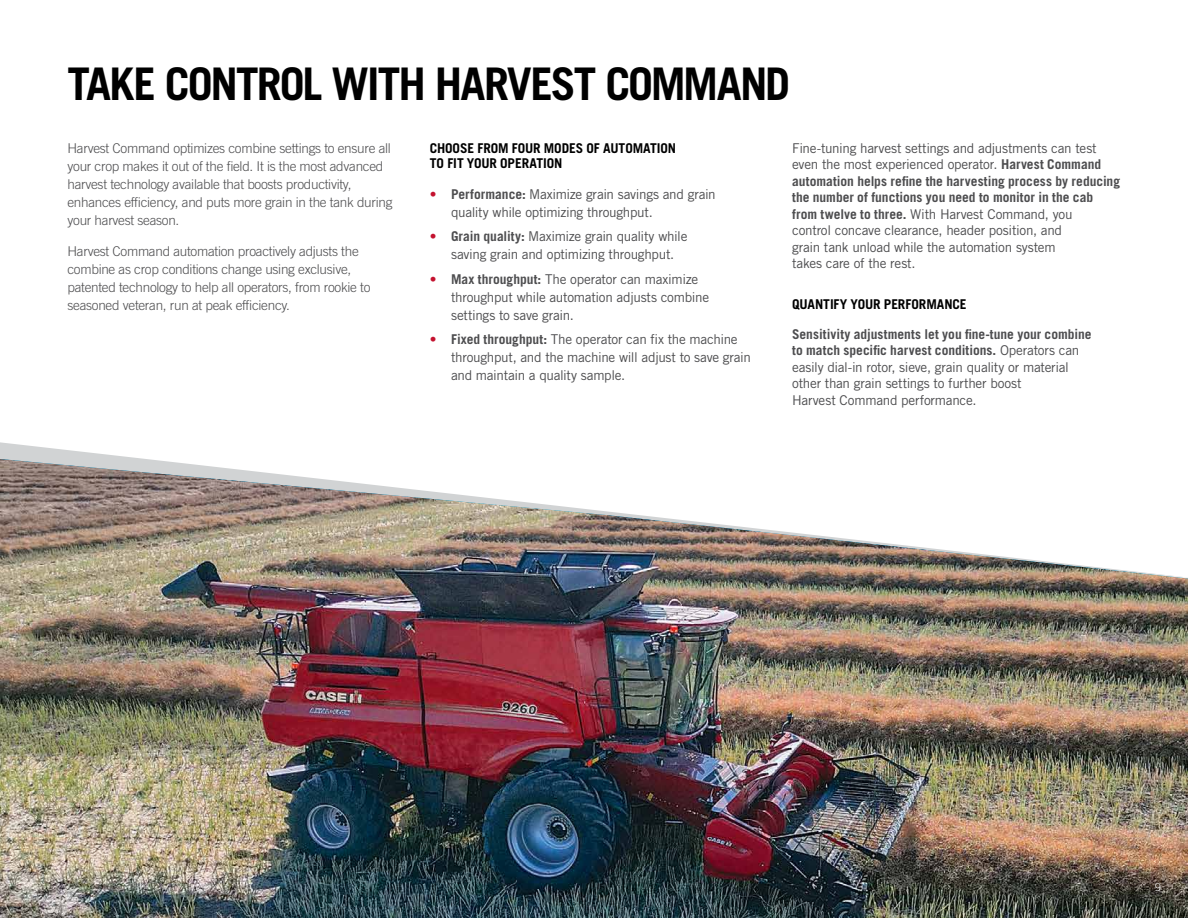
<style>
.page{position:relative;width:1188px;height:918px;background:#fff}
.page>*{position:absolute;margin:0;border:0;box-sizing:border-box;transform-origin:0 0}
.t1{font:700 45px "Trade Gothic LT Std";letter-spacing:-.045em;color:#000}
.t2{font:13.5px/16.5px "Trade Gothic LT Std";letter-spacing:-.02em;color:#4d4d4f}
.t3{font:300 13.5px/18px "Trade Gothic LT Std";letter-spacing:-.02em;color:#4d4d4f}
.t4{font:700 13.5px/15px "Trade Gothic LT Std";letter-spacing:-.01em;color:#000}
.t5{font:300 10.5px "Trade Gothic LT Std";color:#fff}
.s1{color:#c4122f}
.s2{font-weight:700}
</style>
<div class="page">
<svg style="left:0;top:442px;width:144px;height:17px"></svg>
<img style="left:0;top:459px;width:1188px;height:459px">
<h1 class="t1" style="left:68px;top:56px;width:724px">TAKE CONTROL WITH HARVEST COMMAND</h1>
<p class="t3" style="left:68px;top:139px;width:326px">Harvest Command optimizes combine settings to ensure all your crop makes it out of the field. It is the most advanced harvest technology available that boosts productivity, enhances efficiency, and puts more grain in the tank during your harvest season.</p>
<p class="t3" style="left:68px;top:242px;width:304px">Harvest Command automation proactively adjusts the combine as crop conditions change using exclusive, patented technology to help all operators, from rookie to seasoned veteran, run at peak efficiency.</p>
<p class="t4" style="left:430px;top:140px;width:248px">CHOOSE FROM FOUR MODES OF AUTOMATION<br>TO FIT YOUR OPERATION</p>
<p class="t2" style="left:451px;top:185px;width:266px;line-height:18px;text-indent:-21px"><span class="s1">•</span> <span class="s2">Performance:</span> Maximize grain savings and grain quality while optimizing throughput.</p>
<p class="t2" style="left:430px;top:227px;width:259px;line-height:18px;text-align:center"><span class="s1">•</span> <span class="s2">Grain quality:</span> Maximize grain quality while saving grain and optimizing throughput.</p>
<p class="t2" style="left:451px;top:270px;width:260px;line-height:18px;text-indent:-21px"><span class="s1">•</span> <span class="s2">Max throughput:</span> The operator can maximize throughput while automation adjusts combine settings to save grain.</p>
<p class="t2" style="left:451px;top:330px;width:301px;line-height:18px;text-indent:-21px"><span class="s1">•</span> <span class="s2">Fixed throughput:</span> The operator can fix the machine throughput, and the machine will adjust to save grain and maintain a quality sample.</p>
<p class="t2" style="left:792px;top:140px;width:329px">Fine-tuning harvest settings and adjustments can test even the most experienced operator. <span class="s2">Harvest Command automation helps refine the harvesting process by reducing the number of functions you need to monitor in the cab from twelve to three.</span> With Harvest Command, you<br>control concave clearance, header position, and<br>grain tank unload while the automation system<br>takes care of the rest.</p>
<p class="t4" style="left:792px;top:297px;width:176px">QUANTIFY YOUR PERFORMANCE</p>
<p class="t2" style="left:792px;top:325px;width:301px"><span class="s2">Sensitivity adjustments let you fine-tune your combine to match specific harvest conditions.</span> Operators can easily dial-in rotor, sieve, grain quality or material other than grain settings to further boost<br>Harvest Command performance.</p>
<p class="t5" style="left:1155px;top:881px;width:7px">9</p>
</div>
